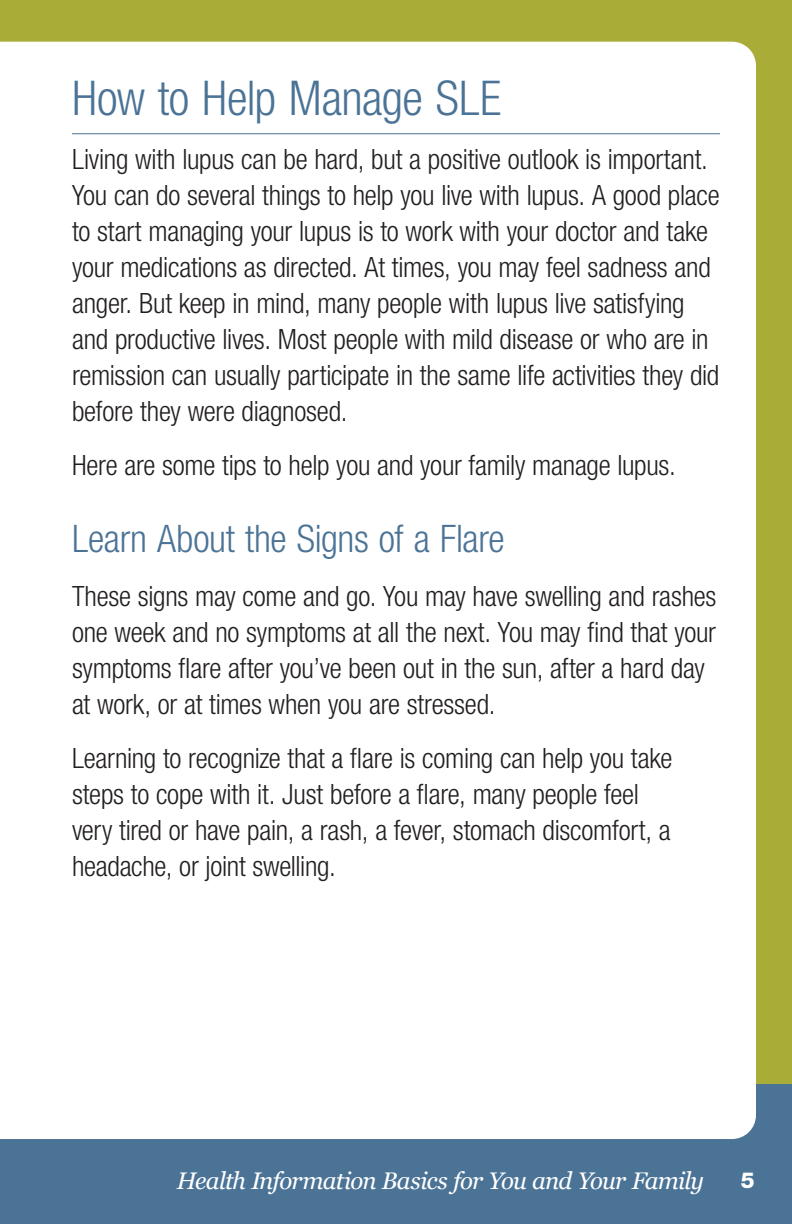
<style>
.page{position:relative;width:792px;height:1224px;background:#fff}
.page>*{position:absolute;margin:0;border:0;box-sizing:border-box;transform-origin:0 0}
.t1{font:300 condensed 48px "Helvetica Neue LT Std";letter-spacing:-.01em;color:#4b7396}
.t2{font:300 condensed 38px "Helvetica Neue LT Std";letter-spacing:-.01em;color:#4b7396}
.t3{font:300 condensed 28px/36px "Helvetica Neue LT Std";letter-spacing:-.01em;color:#231f20}
.t4{font:italic 24px "Georgia";letter-spacing:-.035em;color:#fff}
.t5{font:800 22px "Helvetica Neue LT Std";color:#fff}
</style>
<div class="page">
<div style="left:0;top:1066px;width:792px;height:158px;background:#4b7396"></div>
<div style="left:0;top:0;width:792px;height:1084px;background:#a9ac36"></div>
<div style="left:1px;top:42px;width:755px;height:1097px;background:#fff"></div>
<svg style="left:0;top:42px;width:1px;height:1097px"></svg>
<hr style="left:72px;top:133px;width:648px;height:1px;background:#4b7396">
<h2 class="t1" style="left:72px;top:71px;width:431px">How to Help Manage SLE</h2>
<p class="t3" style="left:72px;top:141px;width:649px">Living with lupus can be hard, but a positive outlook is important.<br>You can do several things to help you live with lupus. A good place to start managing your lupus is to work with your doctor and take your medications as directed. At times, you may feel sadness and anger. But keep in mind, many people with lupus live satisfying and productive lives. Most people with mild disease or who are in remission can usually participate in the same life activities they did before they were diagnosed.</p>
<p class="t3" style="left:72px;top:447px;width:605px">Here are some tips to help you and your family manage lupus.</p>
<h3 class="t2" style="left:72px;top:517px;width:434px">Learn About the Signs of a Flare</h3>
<p class="t3" style="left:72px;top:578px;width:646px">These signs may come and go. You may have swelling and rashes one week and no symptoms at all the next. You may find that your symptoms flare after you’ve been out in the sun, after a hard day at work, or at times when you are stressed.</p>
<p class="t3" style="left:72px;top:740px;width:602px">Learning to recognize that a flare is coming can help you take steps to cope with it. Just before a flare, many people feel very tired or have pain, a rash, a fever, stomach discomfort, a headache, or joint swelling.</p>
<p class="t4" style="left:177px;top:1163px;width:529px">Health Information Basics for You and Your Family</p>
<p class="t5" style="left:741px;top:1167px;width:15px">5</p>
</div>
